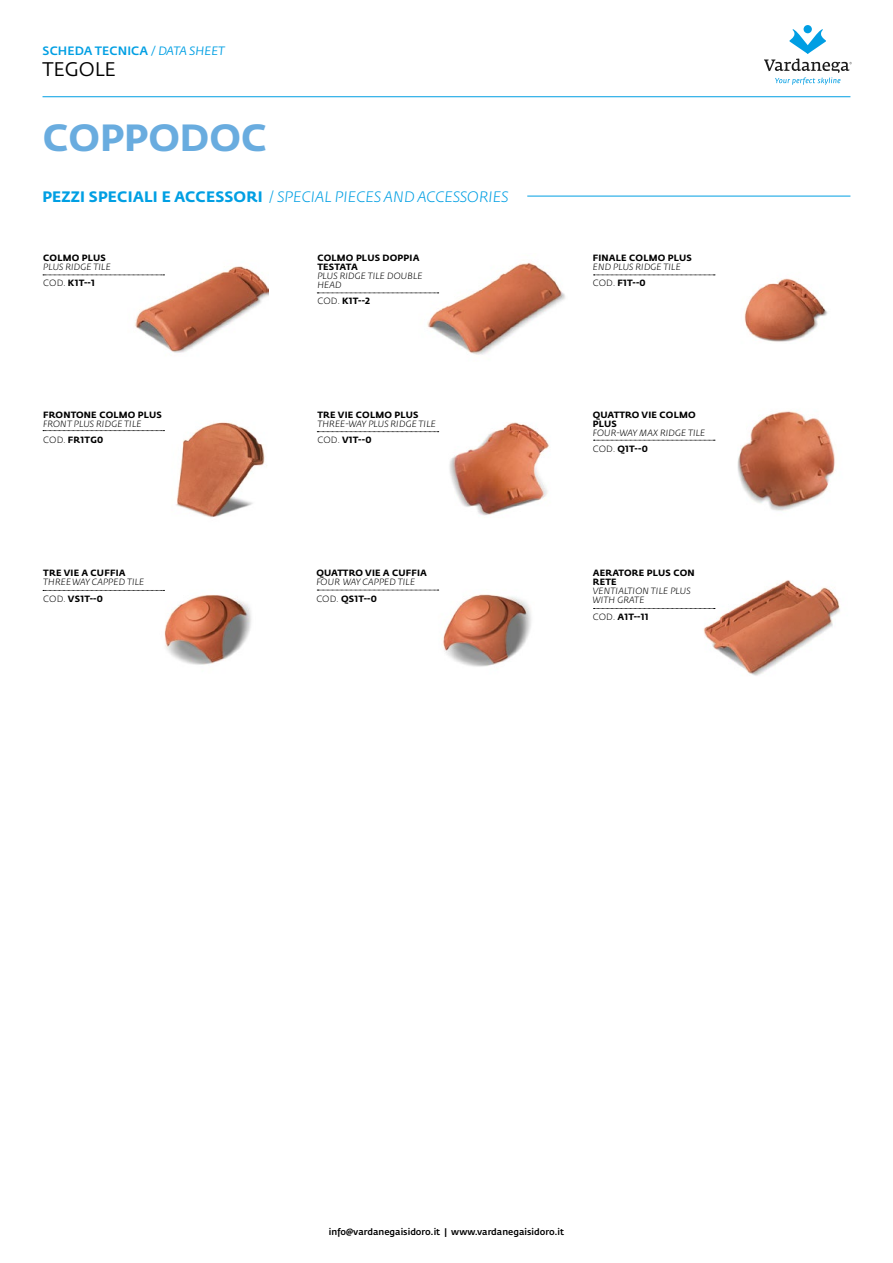
<style>
.page{position:relative;width:893px;height:1263px;background:#fff}
.page>*{position:absolute;margin:0;border:0;box-sizing:border-box;transform-origin:0 0}
.t1{font:700 37.5px "Fedra Sans Std";color:#69acdf}
.t2{font:19.5px "Fedra Sans Std";color:#000}
.t3{font:italic 300 15px "Fedra Sans Std";letter-spacing:.01em;color:#009fe3}
.t4{font:500 12px "Fedra Sans Std";letter-spacing:.01em;color:#009fe3}
.t5{font:italic 300 9px/16.5px "Fedra Sans Std";letter-spacing:.02em;color:#000}
.t6{font:700 9px/9px "Fedra Sans Std";letter-spacing:.02em;color:#000}
.t7{font:500 9px "Fedra Sans Std";color:#000}
.s1{font-weight:400;font-style:italic}
.s2{font-weight:700;font-style:normal}
.s3{font-style:normal}
.s4{font-weight:300}
</style>
<div class="page">
<div style="left:804px;top:25px;width:8px;height:8px;background:#009ee3;border-radius:50%"></div>
<svg style="left:764px;top:29px;width:88px;height:56px"></svg>
<hr style="left:43px;top:96px;width:807px;height:1px;background:#009fe3">
<img style="left:160px;top:422px;width:107px;height:96px">
<img style="left:703px;top:580px;width:137px;height:96px">
<img style="left:426px;top:589px;width:105px;height:78px">
<img style="left:164px;top:590px;width:87px;height:75px">
<img style="left:127px;top:266px;width:141px;height:87px">
<img style="left:418px;top:263px;width:147px;height:92px">
<img style="left:737px;top:411px;width:98px;height:100px">
<img style="left:431px;top:422px;width:118px;height:94px">
<img style="left:744px;top:278px;width:84px;height:64px">
<hr style="left:527px;top:196px;width:323px;height:1px;background:#009fe3">
<svg style="left:43px;top:275px;width:121px;height:1px"></svg>
<svg style="left:43px;top:430px;width:121px;height:1px"></svg>
<svg style="left:317px;top:431px;width:122px;height:1px"></svg>
<svg style="left:317px;top:293px;width:122px;height:1px"></svg>
<svg style="left:317px;top:590px;width:122px;height:1px"></svg>
<svg style="left:43px;top:590px;width:121px;height:1px"></svg>
<svg style="left:594px;top:275px;width:121px;height:1px"></svg>
<svg style="left:594px;top:440px;width:121px;height:1px"></svg>
<svg style="left:594px;top:608px;width:121px;height:1px"></svg>
<h3 class="t4" style="left:43px;top:43px;width:184px">SCHEDA TECNICA <span class="s1">/ DATA SHEET</span></h3>
<h2 class="t2" style="left:43px;top:57px;width:75px">TEGOLE</h2>
<h1 class="t1" style="left:43px;top:114px;width:226px">COPPODOC</h1>
<h3 class="t3" style="left:42px;top:187px;width:467px"><span class="s2">PEZZI SPECIALI E ACCESSORI</span> <span class="s3">/</span> SPECIAL PIECES AND ACCESSORIES</h3>
<p class="t6" style="left:43px;top:253px;width:64px">COLMO PLUS</p>
<p class="t5" style="left:43px;top:259px;width:69px">PLUS RIDGE TILE<br><span class="s3">COD.</span> <span class="s2">K1T--1</span></p>
<p class="t6" style="left:317px;top:253px;width:104px">COLMO PLUS DOPPIA<br>TESTATA</p>
<p class="t5" style="left:317px;top:271px;width:107px;line-height:9px">PLUS RIDGE TILE DOUBLE<br>HEAD</p>
<p class="t6" style="left:317px;top:297px;width:54px"><span class="s4">COD.</span> K1T--2</p>
<p class="t6" style="left:43px;top:410px;width:120px">FRONTONE COLMO PLUS</p>
<p class="t5" style="left:43px;top:415px;width:100px">FRONT PLUS RIDGE TILE<br><span class="s3">COD.</span> <span class="s2">FR1TG0</span></p>
<p class="t6" style="left:317px;top:410px;width:103px">TRE VIE COLMO PLUS</p>
<p class="t5" style="left:317px;top:415px;width:120px">THREE-WAY PLUS RIDGE TILE<br><span class="s3">COD.</span> <span class="s2">V1T--0</span></p>
<p class="t6" style="left:43px;top:569px;width:84px">TRE VIE A CUFFIA</p>
<p class="t5" style="left:43px;top:574px;width:103px">THREE WAY CAPPED TILE<br><span class="s3">COD.</span> <span class="s2">VS1T--0</span></p>
<p class="t6" style="left:316px;top:569px;width:112px">QUATTRO VIE A CUFFIA</p>
<p class="t5" style="left:316px;top:574px;width:100px">FOUR WAY CAPPED TILE<br><span class="s3">COD.</span> <span class="s2">QS1T--0</span></p>
<p class="t6" style="left:593px;top:253px;width:101px">FINALE COLMO PLUS</p>
<p class="t5" style="left:593px;top:259px;width:90px">END PLUS RIDGE TILE<br><span class="s3">COD.</span> <span class="s2">F1T--0</span></p>
<p class="t6" style="left:593px;top:410px;width:104px">QUATTRO VIE COLMO<br>PLUS</p>
<p class="t5" style="left:593px;top:424px;width:114px">FOUR-WAY MAX RIDGE TILE<br><span class="s3">COD.</span> <span class="s2">Q1T--0</span></p>
<p class="t6" style="left:593px;top:569px;width:103px">AERATORE PLUS CON<br>RETE</p>
<p class="t5" style="left:593px;top:587px;width:99px;line-height:9px">VENTIALTION TILE PLUS<br>WITH GRATE</p>
<p class="t6" style="left:593px;top:612px;width:57px"><span class="s4">COD.</span> A1T--11</p>
<p class="t7" style="left:329px;top:1226px;width:237px">info@vardanegaisidoro.it | www.vardanegaisidoro.it</p>
</div>
